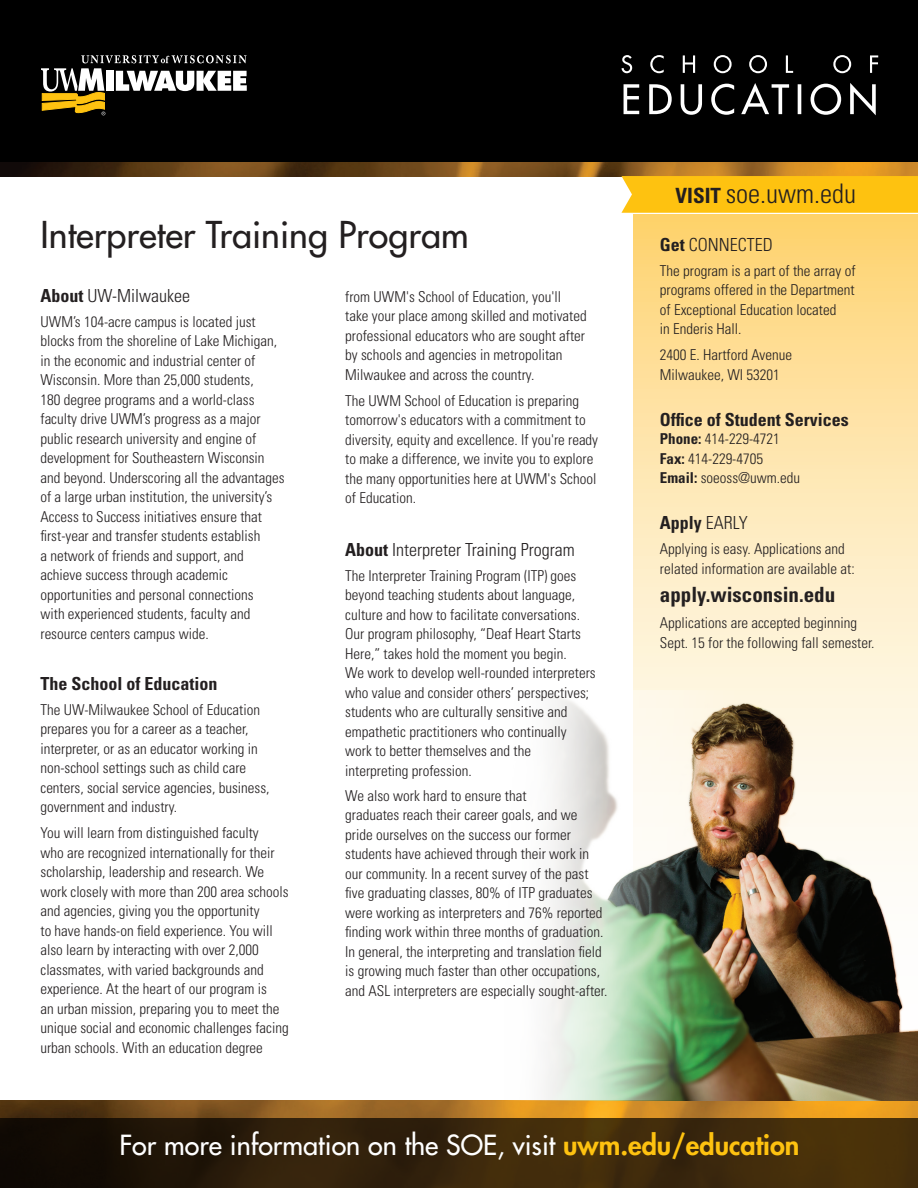
<style>
.page{position:relative;width:918px;height:1188px;background:#fff}
.page>*{position:absolute;margin:0;border:0;box-sizing:border-box;transform-origin:0 0}
.headline{font:500 36px "Futura Std";color:#231f20}
.headline-2{font:500 27px "Futura Std";color:#fff}
.body{font:300 condensed 27px "Univers LT Std";color:#231f20}
.body-2{font:700 condensed 21px "Univers LT Std";color:#231f20}
.subhead{font:300 condensed 18px "Univers LT Std";color:#231f20}
.subhead-2{font:700 condensed 18px "Univers LT Std";color:#231f20}
.body-3{font:300 condensed 15px/19.5px "Univers LT Std";color:#231f20}
.subhead-3{font:300 condensed 15px/19.5px "Univers LT Std";color:#231f20}
.s1{font-weight:700}
.s2{font-weight:700;font-size:21px}
.s3{font-weight:300}
.s4{font-weight:800;color:#fec210}
</style>
<div class="page">
<svg style="left:633px;top:214px;width:285px;height:887px;background:#fde4ab"></svg>
<img style="left:0;top:1101px;width:918px;height:17px">
<img style="left:0;top:162px;width:918px;height:14px">
<div style="left:0;top:0;width:918px;height:162px;background:#000"></div>
<svg style="left:624px;top:83px;width:252px;height:32px"></svg>
<svg style="left:621px;top:55px;width:257px;height:18px"></svg>
<svg style="left:0;top:1118px;width:918px;height:70px;background:#332209"></svg>
<svg style="left:41px;top:55px;width:206px;height:60px"></svg>
<div style="left:621px;top:176px;width:297px;height:37px;background:#fec210"></div>
<img style="left:544px;top:690px;width:374px;height:410px">
<p class="headline" style="left:40px;top:213px;width:430px">Interpreter Training Program</p>
<p class="subhead" style="left:40px;top:285px;width:151px"><span class="s1">About</span> UW-Milwaukee</p>
<p class="body-3" style="left:40px;top:312px;width:246px">UWM’s 104-acre campus is located just blocks from the shoreline of Lake Michigan, in the economic and industrial center of Wisconsin. More than 25,000 students,<br>180 degree programs and a world-class faculty drive UWM’s progress as a major public research university and engine of development for Southeastern Wisconsin and beyond. Underscoring all the advantages of a large urban institution, the university’s Access to Success initiatives ensure that first-year and transfer students establish<br>a network of friends and support, and achieve success through academic opportunities and personal connections<br>with experienced students, faculty and resource centers campus wide.</p>
<p class="subhead-2" style="left:40px;top:672px;width:179px">The School of Education</p>
<p class="body-3" style="left:40px;top:700px;width:231px">The UW-Milwaukee School of Education prepares you for a career as a teacher, interpreter, or as an educator working in non-school settings such as child care centers, social service agencies, business, government and industry.</p>
<p class="body-3" style="left:40px;top:823px;width:250px">You will learn from distinguished faculty<br>who are recognized internationally for their scholarship, leadership and research. We work closely with more than 200 area schools and agencies, giving you the opportunity<br>to have hands-on field experience. You will also learn by interacting with over 2,000 classmates, with varied backgrounds and experience. At the heart of our program is<br>an urban mission, preparing you to meet the unique social and economic challenges facing urban schools. With an education degree</p>
<p class="body-3" style="left:345px;top:287px;width:243px">from UWM's School of Education, you'll take your place among skilled and motivated professional educators who are sought after by schools and agencies in metropolitan Milwaukee and across the country.</p>
<p class="body-3" style="left:345px;top:391px;width:254px">The UWM School of Education is preparing tomorrow's educators with a commitment to diversity, equity and excellence. If you're ready to make a difference, we invite you to explore the many opportunities here at UWM's School of Education.</p>
<p class="subhead" style="left:345px;top:539px;width:231px"><span class="s1">About</span> Interpreter Training Program</p>
<p class="subhead-3" style="left:345px;top:566px;width:252px">The Interpreter Training Program (ITP) goes beyond teaching students about language, culture and how to facilitate conversations.<br>Our program philosophy, “Deaf Heart Starts Here,” takes hold the moment you begin.<br>We work to develop well-rounded interpreters who value and consider others’ perspectives; students who are culturally sensitive and empathetic practitioners who continually work to better themselves and the interpreting profession.</p>
<p class="body-3" style="left:345px;top:786px;width:264px">We also work hard to ensure that<br>graduates reach their career goals, and we pride ourselves on the success our former students have achieved through their work in our community. In a recent survey of the past five graduating classes, 80% of ITP graduates were working as interpreters and 76% reported finding work within three months of graduation.<br>In general, the interpreting and translation field is growing much faster than other occupations, and ASL interpreters are especially sought-after.</p>
<p class="body" style="left:676px;top:177px;width:182px"><span class="s2">VISIT</span> soe.uwm.edu</p>
<p class="subhead" style="left:660px;top:233px;width:114px"><span class="s1">Get</span> CONNECTED</p>
<p class="body-3" style="left:660px;top:261px;width:197px">The program is a part of the array of programs offered in the Department of Exceptional Education located<br>in Enderis Hall.</p>
<p class="body-3" style="left:660px;top:345px;width:134px">2400 E. Hartford Avenue<br>Milwaukee, WI 53201</p>
<p class="subhead-2" style="left:660px;top:408px;width:191px">Office of Student Services</p>
<p class="body-3" style="left:660px;top:429px;width:142px"><span class="s1">Phone:</span> 414-229-4721<br><span class="s1">Fax:</span> 414-229-4705<br><span class="s1">Email:</span> soeoss@uwm.edu</p>
<p class="subhead-2" style="left:660px;top:512px;width:89px">Apply <span class="s3">EARLY</span></p>
<p class="body-3" style="left:660px;top:539px;width:196px">Applying is easy. Applications and related information are available at:</p>
<p class="body-2" style="left:660px;top:582px;width:177px">apply.wisconsin.edu</p>
<p class="body-3" style="left:660px;top:613px;width:216px">Applications are accepted beginning<br>Sept. 15 for the following fall semester.</p>
<p class="headline-2" style="left:120px;top:1128px;width:681px">For more information on the SOE, visit <span class="s4">uwm.edu/education</span></p>
</div>
